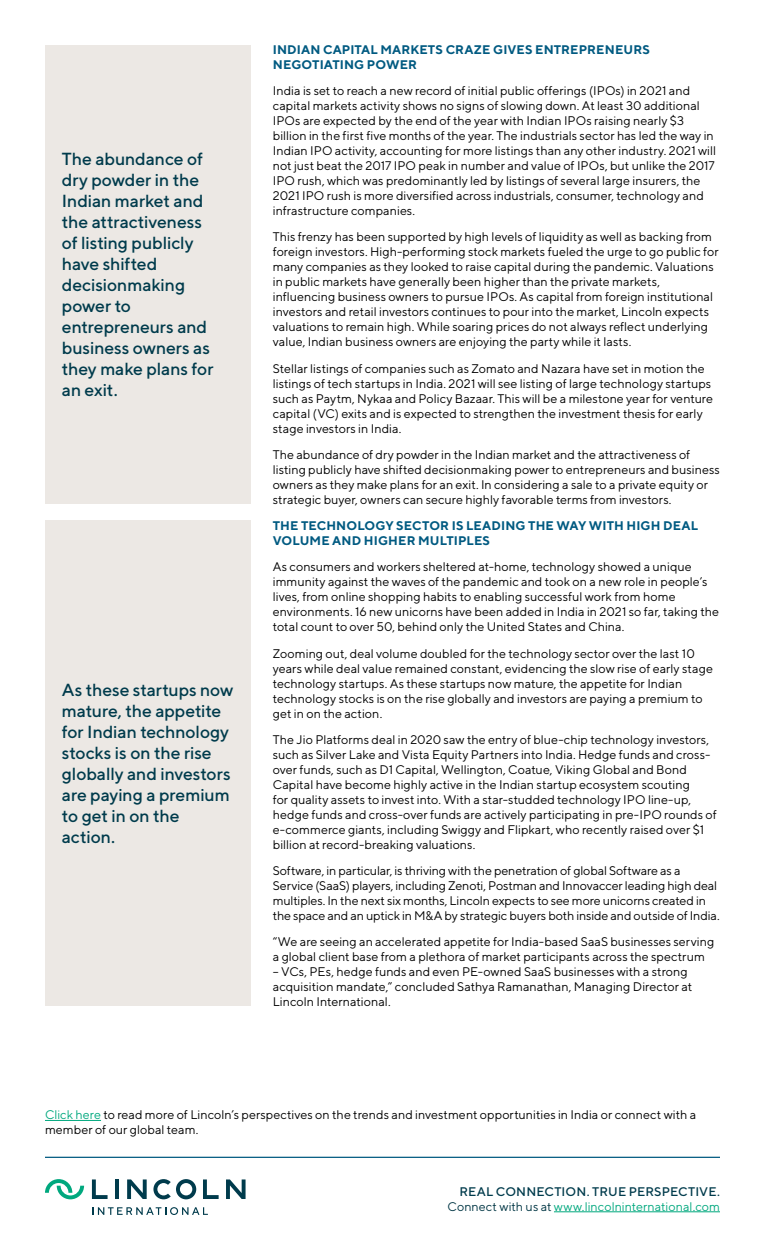
<style>
.page{position:relative;width:765px;height:1260px;background:#fff}
.page>*{position:absolute;margin:0;border:0;box-sizing:border-box;transform-origin:0 0}
.t1{font:500 17.5px/21px "TT Norms";letter-spacing:-.005em;color:#003b4c}
.t2{font:12.5px/15px "TT Norms";color:#000}
.t3{font:700 12.5px/15px "TT Norms";letter-spacing:.01em;color:#005a81}
.t4{font:500 12.5px/15px "TT Norms";letter-spacing:.01em;color:#003b4c;text-align:right}
.s1{color:#00a87e}
.s2{font-weight:400;color:#003644}
.s3{font-weight:400;color:#00a87e}
</style>
<div class="page">
<hr style="left:554px;top:1211px;width:166px;height:1px;background:#00a87e">
<hr style="left:115px;top:1179px;width:4px;height:20px;background:#003b4c">
<svg style="left:127px;top:1179px;width:20px;height:20px"></svg>
<svg style="left:92px;top:1179px;width:16px;height:20px"></svg>
<svg style="left:226px;top:1179px;width:20px;height:20px"></svg>
<svg style="left:203px;top:1179px;width:16px;height:20px"></svg>
<svg style="left:153px;top:1179px;width:43px;height:20px"></svg>
<svg style="left:45px;top:1179px;width:39px;height:20px"></svg>
<svg style="left:92px;top:1207px;width:116px;height:8px"></svg>
<hr style="left:45px;top:1157px;width:675px;height:1px;background:#005a81">
<hr style="left:45px;top:1120px;width:56px;height:1px;background:#00a87e">
<div style="left:45px;top:45px;width:205px;height:459px;background:#ece8e4"></div>
<div style="left:45px;top:521px;width:205px;height:485px;background:#ece8e4"></div>
<h1 class="t1" style="left:62px;top:148px;width:153px">The abundance of dry powder in the<br>Indian market and the attractiveness of listing publicly have shifted decisionmaking power to entrepreneurs and business owners as they make plans for an exit.</h1>
<h1 class="t1" style="left:62px;top:679px;width:173px">As these startups now mature, the appetite for Indian technology stocks is on the rise globally and investors are paying a premium to get in on the action.</h1>
<p class="t3" style="left:273px;top:42px;width:379px">INDIAN CAPITAL MARKETS CRAZE GIVES ENTREPRENEURS<br>NEGOTIATING POWER</p>
<p class="t2" style="left:273px;top:83px;width:445px">India is set to reach a new record of initial public offerings (IPOs) in 2021 and capital markets activity shows no signs of slowing down. At least 30 additional IPOs are expected by the end of the year with Indian IPOs raising nearly $3 billion in the first five months of the year. The industrials sector has led the way in Indian IPO activity, accounting for more listings than any other industry. 2021 will not just beat the 2017 IPO peak in number and value of IPOs, but unlike the 2017<br>IPO rush, which was predominantly led by listings of several large insurers, the 2021 IPO rush is more diversified across industrials, consumer, technology and infrastructure companies.</p>
<p class="t2" style="left:273px;top:229px;width:447px">This frenzy has been supported by high levels of liquidity as well as backing from foreign investors. High-performing stock markets fueled the urge to go public for many companies as they looked to raise capital during the pandemic. Valuations in public markets have generally been higher than the private markets, influencing business owners to pursue IPOs. As capital from foreign institutional investors and retail investors continues to pour into the market, Lincoln expects valuations to remain high. While soaring prices do not always reflect underlying value, Indian business owners are enjoying the party while it lasts.</p>
<p class="t2" style="left:273px;top:360px;width:442px">Stellar listings of companies such as Zomato and Nazara have set in motion the listings of tech startups in India. 2021 will see listing of large technology startups such as Paytm, Nykaa and Policy Bazaar. This will be a milestone year for venture capital (VC) exits and is expected to strengthen the investment thesis for early stage investors in India.</p>
<p class="t2" style="left:273px;top:447px;width:449px">The abundance of dry powder in the Indian market and the attractiveness of listing publicly have shifted decisionmaking power to entrepreneurs and business owners as they make plans for an exit. In considering a sale to a private equity or strategic buyer, owners can secure highly favorable terms from investors.</p>
<p class="t3" style="left:273px;top:518px;width:427px">THE TECHNOLOGY SECTOR IS LEADING THE WAY WITH HIGH DEAL<br>VOLUME AND HIGHER MULTIPLES</p>
<p class="t2" style="left:273px;top:559px;width:448px">As consumers and workers sheltered at-home, technology showed a unique immunity against the waves of the pandemic and took on a new role in people’s lives, from online shopping habits to enabling successful work from home environments. 16 new unicorns have been added in India in 2021 so far, taking the total count to over 50, behind only the United States and China.</p>
<p class="t2" style="left:273px;top:645px;width:442px">Zooming out, deal volume doubled for the technology sector over the last 10 years while deal value remained constant, evidencing the slow rise of early stage technology startups. As these startups now mature, the appetite for Indian technology stocks is on the rise globally and investors are paying a premium to get in on the action.</p>
<p class="t2" style="left:273px;top:732px;width:445px">The Jio Platforms deal in 2020 saw the entry of blue-chip technology investors, such as Silver Lake and Vista Equity Partners into India. Hedge funds and cross&shy;over funds, such as D1 Capital, Wellington, Coatue, Viking Global and Bond Capital have become highly active in the Indian startup ecosystem scouting<br>for quality assets to invest into. With a star-studded technology IPO line-up, hedge funds and cross-over funds are actively participating in pre-IPO rounds of e-commerce giants, including Swiggy and Flipkart, who recently raised over $1 billion at record-breaking valuations.</p>
<p class="t2" style="left:273px;top:863px;width:448px">Software, in particular, is thriving with the penetration of global Software as a Service (SaaS) players, including Zenoti, Postman and Innovaccer leading high deal multiples. In the next six months, Lincoln expects to see more unicorns created in the space and an uptick in M&amp;A by strategic buyers both inside and outside of India.</p>
<p class="t2" style="left:273px;top:934px;width:443px">“We are seeing an accelerated appetite for India-based SaaS businesses serving a global client base from a plethora of market participants across the spectrum</p>
<p class="t2" style="left:273px;top:964px;width:421px">– VCs, PEs, hedge funds and even PE-owned SaaS businesses with a strong acquisition mandate,” concluded Sathya Ramanathan, Managing Director at<br>Lincoln International.</p>
<p class="t2" style="left:45px;top:1107px;width:653px"><span class="s1">Click here</span> to read more of Lincoln’s perspectives on the trends and investment opportunities in India or connect with a member of our global team.</p>
<p class="t4" style="left:447px;top:1183px;width:274px">REAL CONNECTION. TRUE PERSPECTIVE.<br><span class="s2">Connect with us at</span> <span class="s3">www.lincolninternational.com</span></p>
</div>
